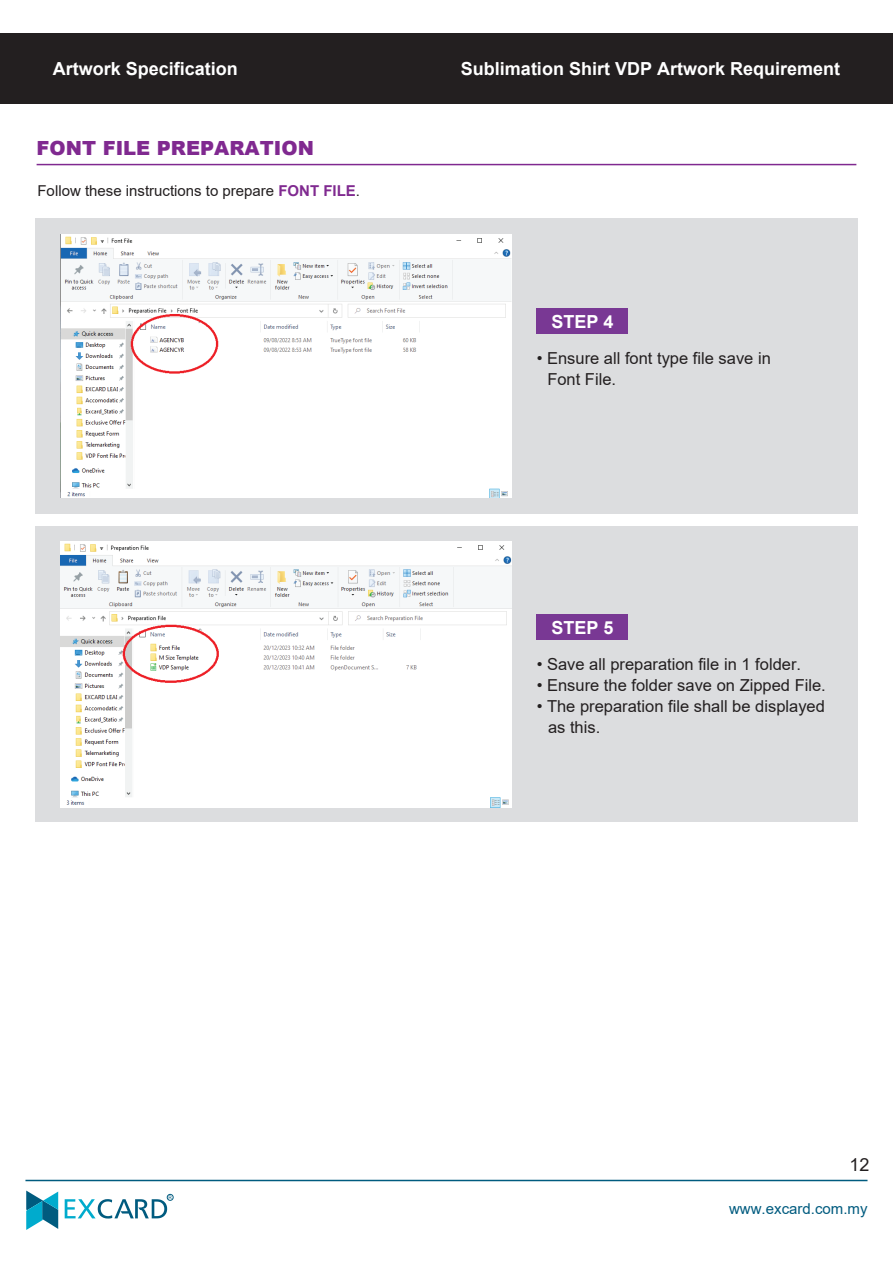
<style>
.page{position:relative;width:893px;height:1263px;background:#fff}
.page>*{position:absolute;margin:0;border:0;box-sizing:border-box;transform-origin:0 0}
.t1{font:900 19.5px "Arial";color:#802990}
.t2{font:700 18px "Arial";color:#fff}
.t3{font:18px "Arial";color:#231f20}
.t4{font:16.5px/21px "Arial";color:#231f20}
.t5{font:15px "Arial";color:#231f20}
.t6{font:15px "Arial";color:#005b7f}
.t7{font:4.8px "Arial";color:#005b7f}
.s1{font-weight:700;color:#802a90}
</style>
<div class="page">
<svg style="left:26px;top:1190px;width:32px;height:40px"></svg>
<svg style="left:65px;top:1194px;width:108px;height:24px"></svg>
<div style="left:0;top:33px;width:893px;height:71px;background:#231f20"></div>
<hr style="left:25px;top:1180px;width:842px;height:1px;background:#005b7f">
<hr style="left:37px;top:164px;width:819px;height:1px;background:#802990">
<div style="left:35px;top:218px;width:823px;height:295px;background:#dcdddf"></div>
<div style="left:35px;top:527px;width:823px;height:295px;background:#dcdddf"></div>
<div style="left:537px;top:308px;width:91px;height:26px;background:#793894"></div>
<div style="left:537px;top:614px;width:91px;height:26px;background:#793894"></div>
<img style="left:61px;top:234px;width:450px;height:263px">
<img style="left:61px;top:541px;width:450px;height:266px">
<p class="t2" style="left:53px;top:56px;width:187px">Artwork Specification</p>
<p class="t1" style="left:37px;top:134px;width:279px">FONT FILE PREPARATION</p>
<p class="t5" style="left:37px;top:180px;width:324px">Follow these instructions to prepare <span class="s1">FONT FILE</span>.</p>
<p class="t2" style="left:461px;top:56px;width:381px">Sublimation Shirt VDP Artwork Requirement</p>
<p class="t2" style="left:551px;top:309px;width:64px">STEP 4</p>
<p class="t4" style="left:547px;top:348px;width:225px;text-indent:-11px">• Ensure all font type file save in<br>Font File.</p>
<p class="t2" style="left:551px;top:615px;width:64px">STEP 5</p>
<p class="t4" style="left:537px;top:653px;width:266px">• Save all preparation file in 1 folder.</p>
<p class="t4" style="left:537px;top:674px;width:291px">• Ensure the folder save on Zipped File.</p>
<p class="t4" style="left:548px;top:695px;width:278px;text-indent:-11px">• The preparation file shall be displayed as this.</p>
<p class="t7" style="left:169px;top:1194px;width:5px">R</p>
<p class="t3" style="left:849px;top:1152px;width:22px">12</p>
<p class="t6" style="left:729px;top:1198px;width:140px">www.excard.com.my</p>
</div>
